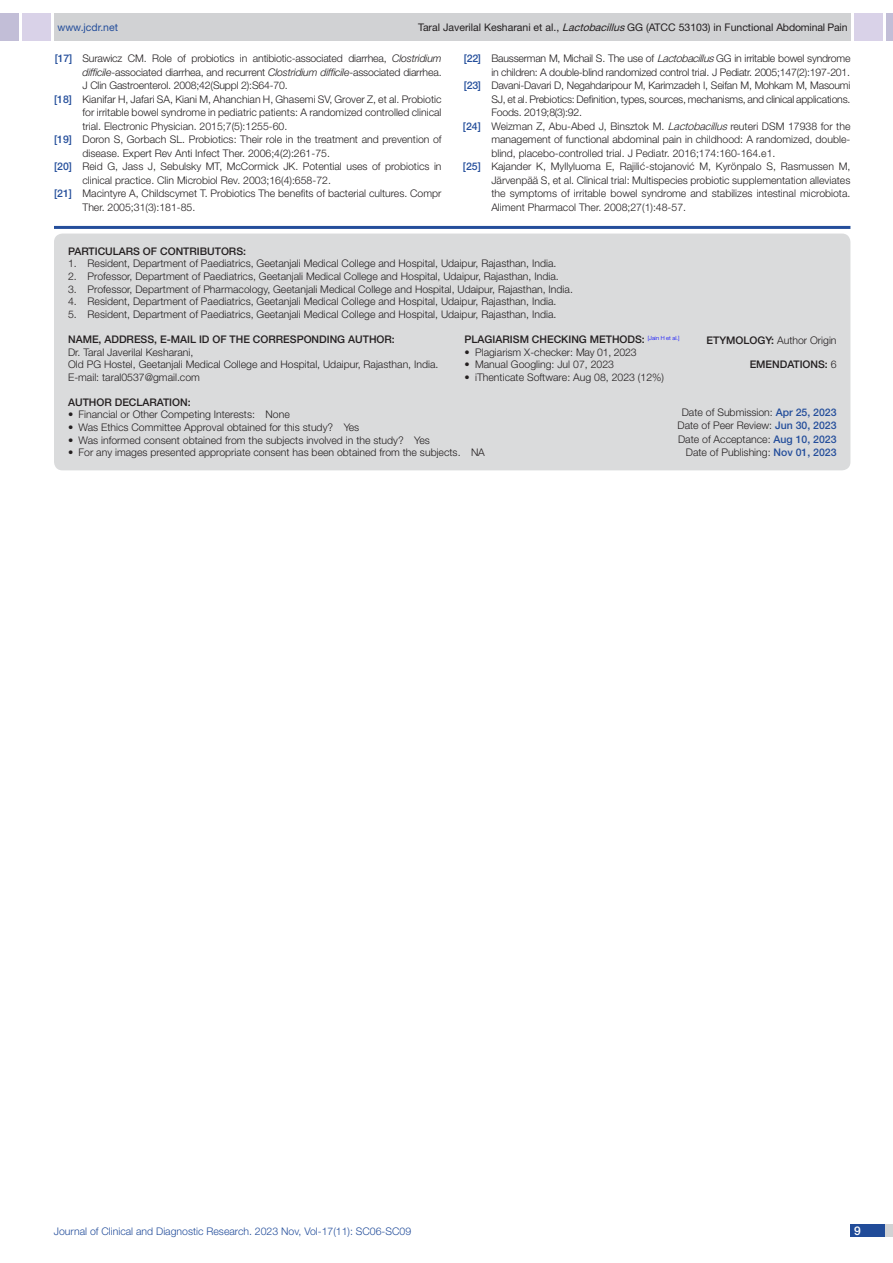
<style>
.page{position:relative;width:893px;height:1263px;background:#fff}
.page>*{position:absolute;margin:0;border:0;box-sizing:border-box;transform-origin:0 0}
.t1{font:500 12px "Helvetica Neue";color:#fff}
.Partic_Contri_Txt{font:300 10.5px "Helvetica Neue";color:#231f20}
.Partic_Contri_Txt-2{font:300 10.5px "Helvetica Neue";letter-spacing:-.02em;color:#231f20}
.Partic_Contri_Head{font:500 10.5px "Helvetica Neue";color:#231f20}
.tb_txt{font:300 10.5px "Helvetica Neue";color:#231f20}
.t2{font:10.5px "Helvetica Neue";color:#231f20}
.t3{font:300 10.5px "Helvetica Neue";color:#244e9b}
.Partic_Contri_Head-2{font:300 10.5px "Helvetica Neue";color:#231f20}
.t4{font:10.5px "Helvetica Neue";color:#244e9b}
.Partic_Contri_Head-3{font:300 5.7px "Helvetica Neue";color:#00f}
.s1{font-style:italic}
.s2{font-weight:500;color:#244e9b}
.s3{font-weight:500;font-size:10.5px;color:#231f20}
.s4{font-weight:500}
.s5{font-weight:300}
</style>
<div class="page">
<div style="left:54px;top:13px;width:796px;height:28px;background:#d1d2d4"></div>
<div style="left:0;top:13px;width:19px;height:28px;background:#c2bed7"></div>
<div style="left:22px;top:13px;width:29px;height:28px;background:#d9d2e8"></div>
<div style="left:886px;top:13px;width:7px;height:28px;background:#c2bed7"></div>
<div style="left:854px;top:13px;width:29px;height:28px;background:#d9d2e8"></div>
<div style="left:850px;top:1224px;width:43px;height:13px;background:#d1d2d4"></div>
<div style="left:850px;top:1224px;width:35px;height:13px;background:#214c99"></div>
<hr style="left:54px;top:226px;width:796px;height:3px;background:#244e9b">
<div style="left:54px;top:234px;width:796px;height:236px;background:#dadbdc;border-radius:9px"></div>
<p class="t4" style="left:57px;top:21px;width:62px">www.jcdr.net</p>
<p class="t2" style="left:418px;top:21px;width:431px">Taral Javerilal Kesharani et al., <span class="s1">Lactobacillus</span>GG (ATCC 53103) in Functional Abdominal Pain</p>
<p class="Partic_Contri_Txt" style="left:55px;top:52px;width:388px"><span class="s2">[17]</span> Surawicz CM. Role of probiotics in antibiotic-associated diarrhea, <span class="s1">Clostridium</span></p>
<p class="Partic_Contri_Txt" style="left:82px;top:66px;width:361px"><span class="s1">difficile</span>-associated diarrhea, and recurrent <span class="s1">Clostridium difficile</span>-associated diarrhea.</p>
<p class="Partic_Contri_Txt" style="left:82px;top:79px;width:207px">J Clin Gastroenterol. 2008;42(Suppl 2):S64-70.</p>
<p class="Partic_Contri_Txt" style="left:54px;top:93px;width:389px"><span class="s2">[18]</span> Kianifar H, Jafari SA, Kiani M, Ahanchian H, Ghasemi SV, Grover Z, et al. Probiotic</p>
<p class="Partic_Contri_Txt" style="left:82px;top:106px;width:361px">for irritable bowel syndrome in pediatric patients: A randomized controlled clinical</p>
<p class="Partic_Contri_Txt" style="left:82px;top:120px;width:206px">trial. Electronic Physician. 2015;7(5):1255-60.</p>
<p class="Partic_Contri_Txt" style="left:54px;top:133px;width:389px"><span class="s2">[19]</span> Doron S, Gorbach SL. Probiotics: Their role in the treatment and prevention of</p>
<p class="Partic_Contri_Txt" style="left:82px;top:147px;width:249px">disease. Expert Rev Anti Infect Ther. 2006;4(2):261-75.</p>
<p class="Partic_Contri_Txt" style="left:54px;top:160px;width:389px"><span class="s2">[20]</span> Reid G, Jass J, Sebulsky MT, McCormick JK. Potential uses of probiotics in</p>
<p class="Partic_Contri_Txt" style="left:82px;top:174px;width:250px">clinical practice. Clin Microbiol Rev. 2003;16(4):658-72.</p>
<p class="Partic_Contri_Txt" style="left:54px;top:187px;width:389px"><span class="s2">[21]</span> Macintyre A, Childscymet T. Probiotics The benefits of bacterial cultures. Compr</p>
<p class="Partic_Contri_Txt" style="left:82px;top:201px;width:114px">Ther. 2005;31(3):181-85.</p>
<p class="Partic_Contri_Txt-2" style="left:464px;top:52px;width:388px"><span class="s2">[22]</span> Bausserman M, Michail S. The use of <span class="s1">Lactobacillus</span>GG in irritable bowel syndrome</p>
<p class="Partic_Contri_Txt-2" style="left:491px;top:66px;width:360px">in children: A double-blind randomized control trial. J Pediatr. 2005;147(2):197-201.</p>
<p class="Partic_Contri_Txt-2" style="left:464px;top:79px;width:388px"><span class="s2">[23]</span> Davani-Davari D, Negahdaripour M, Karimzadeh I, Seifan M, Mohkam M, Masoumi</p>
<p class="Partic_Contri_Txt-2" style="left:491px;top:93px;width:361px">SJ, et al. Prebiotics: Definition, types, sources, mechanisms, and clinical applications.</p>
<p class="Partic_Contri_Txt-2" style="left:491px;top:106px;width:92px">Foods. 2019;8(3):92.</p>
<p class="Partic_Contri_Txt" style="left:463px;top:120px;width:389px"><span class="s2">[24]</span> Weizman Z, Abu-Abed J, Binsztok M. <span class="s1">Lactobacillus</span>reuteri DSM 17938 for the</p>
<p class="Partic_Contri_Txt" style="left:491px;top:133px;width:361px">management of functional abdominal pain in childhood: A randomized, double-</p>
<p class="Partic_Contri_Txt" style="left:491px;top:147px;width:286px">blind, placebo-controlled trial. J Pediatr. 2016;174:160-164.e1.</p>
<p class="Partic_Contri_Txt" style="left:463px;top:160px;width:389px"><span class="s2">[25]</span> Kajander K, Myllyluoma E, Rajilic´ -stojanovic´ M, Kyrönpalo S, Rasmussen M,</p>
<p class="Partic_Contri_Txt" style="left:491px;top:174px;width:361px">Järvenpää S, et al. Clinical trial: Multispecies probiotic supplementation alleviates</p>
<p class="Partic_Contri_Txt" style="left:491px;top:187px;width:361px">the symptoms of irritable bowel syndrome and stabilizes intestinal microbiota.</p>
<p class="Partic_Contri_Txt" style="left:491px;top:201px;width:196px">Aliment Pharmacol Ther. 2008;27(1):48-57.</p>
<p class="Partic_Contri_Head" style="left:68px;top:245px;width:45px">PARTICULAR</p>
<p class="Partic_Contri_Head" style="left:133px;top:245px;width:64px">S OF CONTRIBU</p>
<p class="Partic_Contri_Head" style="left:215px;top:245px;width:33px">TORS:</p>
<p class="Partic_Contri_Txt" style="left:68px;top:257px;width:490px">1. Resident, Department of Paediatrics, Geetanjali Medical College and Hospital, Udaipur, Rajasthan, India.</p>
<p class="Partic_Contri_Txt" style="left:68px;top:270px;width:492px">2. Professor, Department of Paediatrics, Geetanjali Medical College and Hospital, Udaipur, Rajasthan, India.</p>
<p class="Partic_Contri_Txt" style="left:68px;top:282px;width:506px">3. Professor, Department of Pharmacology, Geetanjali Medical College and Hospital, Udaipur, Rajasthan, India.</p>
<p class="Partic_Contri_Txt" style="left:68px;top:295px;width:490px">4. Resident, Department of Paediatrics, Geetanjali Medical College and Hospital, Udaipur, Rajasthan, India.</p>
<p class="Partic_Contri_Txt" style="left:68px;top:308px;width:490px">5. Resident, Department of Paediatrics, Geetanjali Medical College and Hospital, Udaipur, Rajasthan, India.</p>
<p class="Partic_Contri_Head" style="left:465px;top:333px;width:34px">PLAGIARI</p>
<p class="Partic_Contri_Head" style="left:513px;top:333px;width:108px">SM CHECKING METHOD</p>
<p class="Partic_Contri_Head-3" style="left:635px;top:334px;width:46px"><span class="s3">S:</span> [Jain H et al.]</p>
<p class="tb_txt" style="left:465px;top:345px;width:173px">• Plagiarism X-checker: May 01, 2023</p>
<p class="tb_txt" style="left:465px;top:358px;width:151px">• Manual Googling: Jul 07, 2023</p>
<p class="tb_txt" style="left:465px;top:371px;width:201px">• iThenticate Software: Aug 08, 2023 (12%)</p>
<p class="Partic_Contri_Head" style="left:68px;top:333px;width:45px">NAME, ADDRE</p>
<p class="Partic_Contri_Head" style="left:141px;top:333px;width:46px">SS, E-MAIL</p>
<p class="Partic_Contri_Head" style="left:199px;top:333px;width:70px">ID OF THE CORRE</p>
<p class="Partic_Contri_Head" style="left:290px;top:333px;width:22px">SPONDIN</p>
<p class="Partic_Contri_Head" style="left:337px;top:333px;width:41px">G AUTHOR</p>
<p class="Partic_Contri_Head" style="left:392px;top:333px;width:4px">:</p>
<p class="Partic_Contri_Head-2" style="left:706px;top:333px;width:132px"><span class="s4">ETYMOLOGY:</span> Author Origin</p>
<p class="Partic_Contri_Txt" style="left:68px;top:345px;width:127px">Dr. Taral Javerilal Kesharani,</p>
<p class="Partic_Contri_Txt" style="left:68px;top:358px;width:372px">Old PG Hostel, Geetanjali Medical College and Hospital, Udaipur, Rajasthan, India.</p>
<p class="Partic_Contri_Txt" style="left:68px;top:371px;width:133px">E-mail: taral0537@gmail.com</p>
<p class="Partic_Contri_Txt" style="left:682px;top:406px;width:156px">Date of Submission: <span class="s2">APR 25, 2023</span></p>
<p class="Partic_Contri_Txt" style="left:677px;top:419px;width:161px">Date of Peer Review: <span class="s2">JUN 30, 2023</span></p>
<p class="Partic_Contri_Txt" style="left:678px;top:433px;width:160px">Date of Acceptance: <span class="s2">AUG 10, 2023</span></p>
<p class="Partic_Contri_Txt" style="left:686px;top:446px;width:152px">Date of Publishing: <span class="s2">NOV 01, 2023</span></p>
<p class="Partic_Contri_Head" style="left:750px;top:358px;width:88px">EM ENDATIONS: <span class="s5">6</span></p>
<p class="Partic_Contri_Head" style="left:68px;top:396px;width:124px">AUTHOR DEC LARATION:</p>
<p class="Partic_Contri_Txt" style="left:68px;top:408px;width:223px">• Financial or Other Competing Interests: None</p>
<p class="Partic_Contri_Txt" style="left:68px;top:421px;width:293px">• Was Ethics Committee Approval obtained for this study? Yes</p>
<p class="Partic_Contri_Txt" style="left:68px;top:433px;width:363px">• Was informed consent obtained from the subjects involved in the study? Yes</p>
<p class="Partic_Contri_Txt" style="left:68px;top:446px;width:418px">• For any images presented appropriate consent has been obtained from the subjects. NA</p>
<p class="t3" style="left:54px;top:1225px;width:359px">Journal of Clinical and Diagnostic Research. 2023 Nov, Vol-17(11): SC06-SC09</p>
<p class="t1" style="left:854px;top:1223px;width:8px">9</p>
</div>
